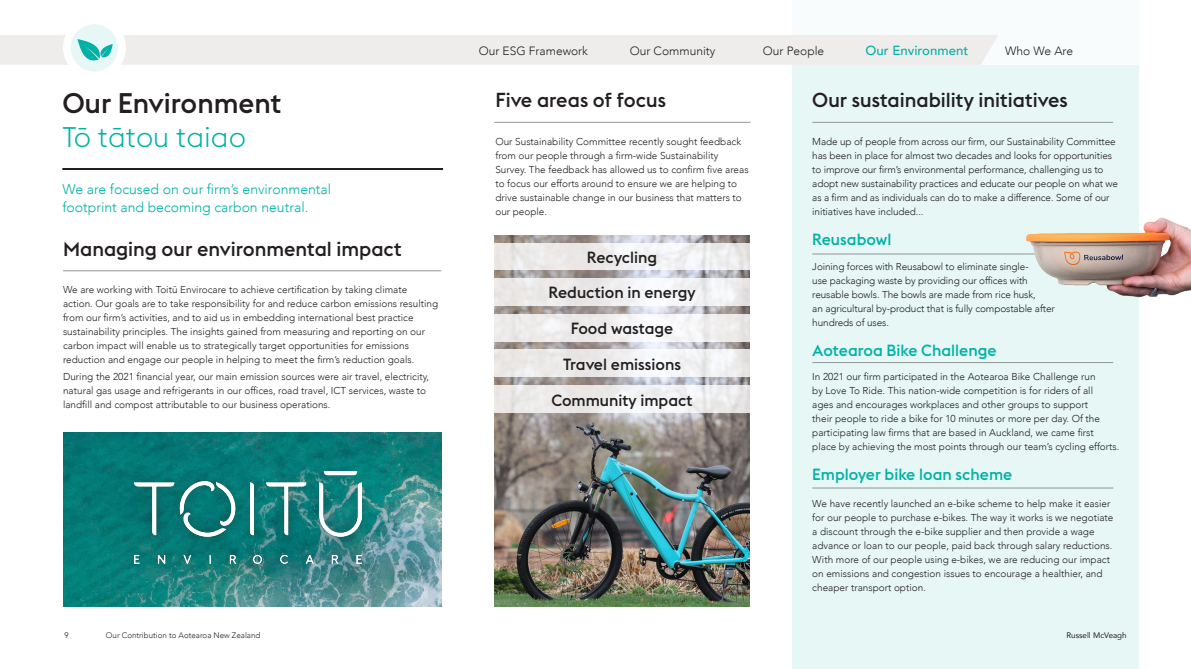
<style>
.page{position:relative;width:1191px;height:669px;background:#fff}
.page>*{position:absolute;margin:0;border:0;box-sizing:border-box;transform-origin:0 0}
.t1{font:500 28px "Euclid Flex";color:#231f20}
.t2{font:300 28px "Euclid Flex";color:#00b2a5}
.t3{font:500 20px "Euclid Flex";color:#231f20}
.t4{font:500 16px "Euclid Flex";color:#231f20}
.t5{font:500 16px "Euclid Flex";color:#00b2a5}
.t6{font:300 14px/18px "Avenir";color:#00b2a5}
.t7{font:500 13.2px "Avenir";color:#00b2a5}
.t8{font:300 12px "Avenir";color:#231f20}
.t9{font:300 10px/14px "Avenir";color:#231f20}
.t10{font:300 8px "Avenir";color:#231f20}
.t11{font:8px "Avenir";color:#231f20}
</style>
<div class="page">
<img style="left:494px;top:235px;width:255px;height:372px">
<div style="left:792px;top:0;width:346px;height:669px;background:#e6f7f6"></div>
<hr style="left:63px;top:271px;width:378px;height:1px;background:#939598">
<hr style="left:812px;top:122px;width:301px;height:1px;background:#939598">
<hr style="left:812px;top:254px;width:301px;height:1px;background:#939598">
<hr style="left:812px;top:362px;width:301px;height:1px;background:#939598">
<hr style="left:812px;top:488px;width:301px;height:1px;background:#939598">
<img style="left:63px;top:432px;width:378px;height:175px">
<div style="left:121px;top:459px;width:253px;height:117px;background:#231f20;opacity:.5"></div>
<img style="left:134px;top:472px;width:227px;height:91px">
<img style="left:999px;top:215px;width:192px;height:85px">
<hr style="left:494px;top:122px;width:256px;height:1px;background:#939598">
<svg style="left:494px;top:243px;width:256px;height:26px;fill:#edebeb"></svg>
<svg style="left:494px;top:278px;width:256px;height:28px;fill:#edeced"></svg>
<svg style="left:494px;top:314px;width:256px;height:27px;fill:#efeded"></svg>
<svg style="left:494px;top:350px;width:256px;height:27px;fill:#edeced"></svg>
<svg style="left:494px;top:385px;width:256px;height:28px;fill:#edebeb"></svg>
<hr style="left:62px;top:168px;width:381px;height:2px;background:#231f20">
<div style="left:0;top:0;width:1191px;height:65px;background:#fff"></div>
<div style="left:71px;top:24px;width:47px;height:48px;background:#e6f7f6;border-radius:50%"></div>
<div style="left:0;top:35px;width:998px;height:30px;background:#efedec"></div>
<p class="t1" style="left:62px;top:87px;width:221px">Our Environment</p>
<p class="t2" style="left:62px;top:121px;width:185px">Tō tātou taiao</p>
<p class="t6" style="left:62px;top:180px;width:270px">We are focused on our firm’s environmental footprint and becoming carbon neutral.</p>
<p class="t3" style="left:63px;top:237px;width:340px">Managing our environmental impact</p>
<p class="t9" style="left:63px;top:283px;width:377px">We are working with Toitū Envirocare to achieve certification by taking climate action. Our goals are to take responsibility for and reduce carbon emissions resulting from our firm’s activities, and to aid us in embedding international best practice sustainability principles. The insights gained from measuring and reporting on our carbon impact will enable us to strategically target opportunities for emissions reduction and engage our people in helping to meet the firm’s reduction goals.</p>
<p class="t9" style="left:63px;top:370px;width:367px">During the 2021 financial year, our main emission sources were air travel, electricity, natural gas usage and refrigerants in our offices, road travel, ICT services, waste to landfill and compost attributable to our business operations.</p>
<p class="t8" style="left:479px;top:43px;width:111px">Our ESG Framework</p>
<p class="t8" style="left:630px;top:43px;width:87px">Our Community</p>
<p class="t8" style="left:763px;top:43px;width:63px">Our People</p>
<h3 class="t7" style="left:865px;top:39px;width:104px">Our Environment</h3>
<p class="t8" style="left:1005px;top:43px;width:69px">Who We Are</p>
<p class="t3" style="left:495px;top:89px;width:172px">Five areas of focus</p>
<p class="t9" style="left:495px;top:135px;width:255px">Our Sustainability Committee recently sought feedback from our people through a firm-wide Sustainability Survey. The feedback has allowed us to confirm five areas to focus our efforts around to ensure we are helping to drive sustainable change in our business that matters to our people.</p>
<p class="t4" style="left:587px;top:248px;width:72px">Recycling</p>
<p class="t4" style="left:548px;top:284px;width:148px">Reduction in energy</p>
<p class="t4" style="left:571px;top:319px;width:104px">Food wastage</p>
<p class="t4" style="left:563px;top:355px;width:119px">Travel emissions</p>
<p class="t4" style="left:551px;top:391px;width:143px">Community impact</p>
<p class="t3" style="left:812px;top:89px;width:257px">Our sustainability initiatives</p>
<p class="t9" style="left:812px;top:135px;width:307px">Made up of people from across our firm, our Sustainability Committee has been in place for almost two decades and looks for opportunities to improve our firm’s environmental performance, challenging us to adopt new sustainability practices and educate our people on what we as a firm and as individuals can do to make a difference. Some of our initiatives have included...</p>
<p class="t5" style="left:812px;top:230px;width:81px">Reusabowl</p>
<p class="t9" style="left:812px;top:259px;width:244px">Joining forces with Reusabowl to eliminate single-<br>use packaging waste by providing our offices with reusable bowls. The bowls are made from rice husk,<br>an agricultural by-product that is fully compostable after hundreds of uses.</p>
<p class="t5" style="left:812px;top:341px;width:186px">Aotearoa Bike Challenge</p>
<p class="t9" style="left:812px;top:370px;width:309px">In 2021 our firm participated in the Aotearoa Bike Challenge run<br>by Love To Ride. This nation-wide competition is for riders of all<br>ages and encourages workplaces and other groups to support<br>their people to ride a bike for 10 minutes or more per day. Of the participating law firms that are based in Auckland, we came first place by achieving the most points through our team’s cycling efforts.</p>
<p class="t5" style="left:812px;top:465px;width:202px">Employer bike loan scheme</p>
<p class="t9" style="left:812px;top:497px;width:303px">We have recently launched an e-bike scheme to help make it easier for our people to purchase e-bikes. The way it works is we negotiate a discount through the e-bike supplier and then provide a wage advance or loan to our people, paid back through salary reductions.<br>With more of our people using e-bikes, we are reducing our impact on emissions and congestion issues to encourage a healthier, and cheaper transport option.</p>
<p class="t10" style="left:64px;top:631px;width:6px">9</p>
<p class="t10" style="left:106px;top:631px;width:156px">Our Contribution to Aotearoa New Zealand</p>
<p class="t11" style="left:1066px;top:629px;width:62px">Russell McVeagh</p>
</div>
